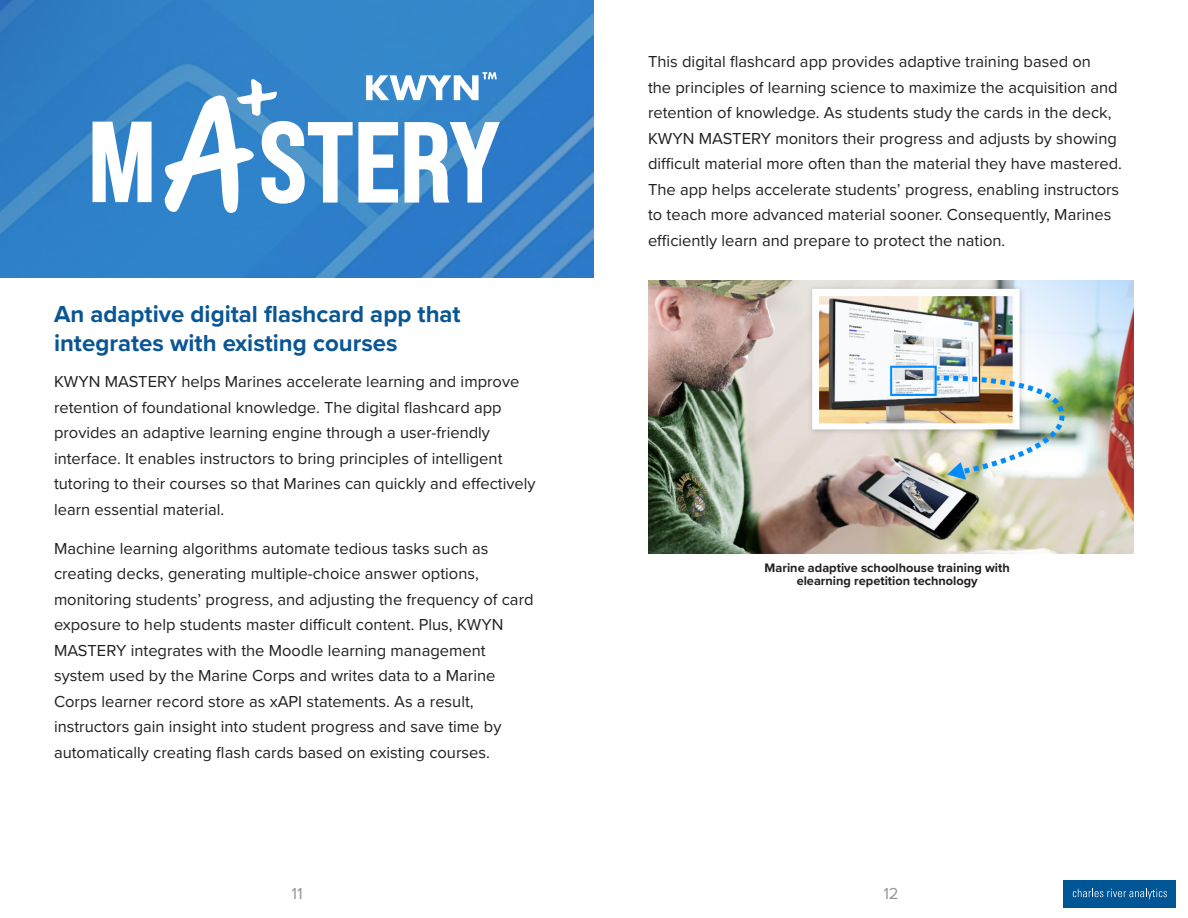
<style>
.page{position:relative;width:1188px;height:918px;background:#fff}
.page>*{position:absolute;margin:0;border:0;box-sizing:border-box;transform-origin:0 0}
.Body_Heading-Blue{font:700 24px/28.8px "Proxima Nova";color:#095695}
.t1{font:16.5px/25.5px "Proxima Nova";color:#231f20}
.t2{font:16.5px "Proxima Nova";color:#939598}
.t3{font:700 12.75px/13.5px "Proxima Nova";color:#231f20;text-align:center}
</style>
<div class="page">
<div style="left:1064px;top:880px;width:112px;height:28px;background:#005594"></div>
<svg style="left:1073px;top:889px;width:94px;height:10px"></svg>
<img style="left:0;top:0;width:594px;height:278px">
<img style="left:648px;top:281px;width:486px;height:272px">
<svg style="left:93px;top:122px;width:59px;height:80px"></svg>
<svg style="left:164px;top:72px;width:336px;height:141px"></svg>
<p class="Body_Heading-Blue" style="left:54px;top:299px;width:408px">An adaptive digital flashcard app that integrates with existing courses</p>
<p class="t1" style="left:54px;top:368px;width:483px">KWYN MASTERY helps Marines accelerate learning and improve retention of foundational knowledge. The digital flashcard app provides an adaptive learning engine through a user-friendly interface. It enables instructors to bring principles of intelligent tutoring to their courses so that Marines can quickly and effectively learn essential material.</p>
<p class="t1" style="left:54px;top:535px;width:481px">Machine learning algorithms automate tedious tasks such as creating decks, generating multiple-choice answer options, monitoring students’ progress, and adjusting the frequency of card exposure to help students master difficult content. Plus, KWYN MASTERY integrates with the Moodle learning management system used by the Marine Corps and writes data to a Marine Corps learner record store as xAPI statements. As a result, instructors gain insight into student progress and save time by automatically creating flash cards based on existing courses.</p>
<p class="t1" style="left:648px;top:48px;width:476px">This digital flashcard app provides adaptive training based on<br>the principles of learning science to maximize the acquisition and retention of knowledge. As students study the cards in the deck, KWYN MASTERY monitors their progress and adjusts by showing difficult material more often than the material they have mastered.<br>The app helps accelerate students’ progress, enabling instructors to teach more advanced material sooner. Consequently, Marines efficiently learn and prepare to protect the nation.</p>
<p class="t3" style="left:765px;top:561px;width:247px">Marine adaptive schoolhouse training with elearning repetition technology</p>
<p class="t2" style="left:291px;top:881px;width:13px">11</p>
<p class="t2" style="left:883px;top:881px;width:17px">12</p>
</div>
